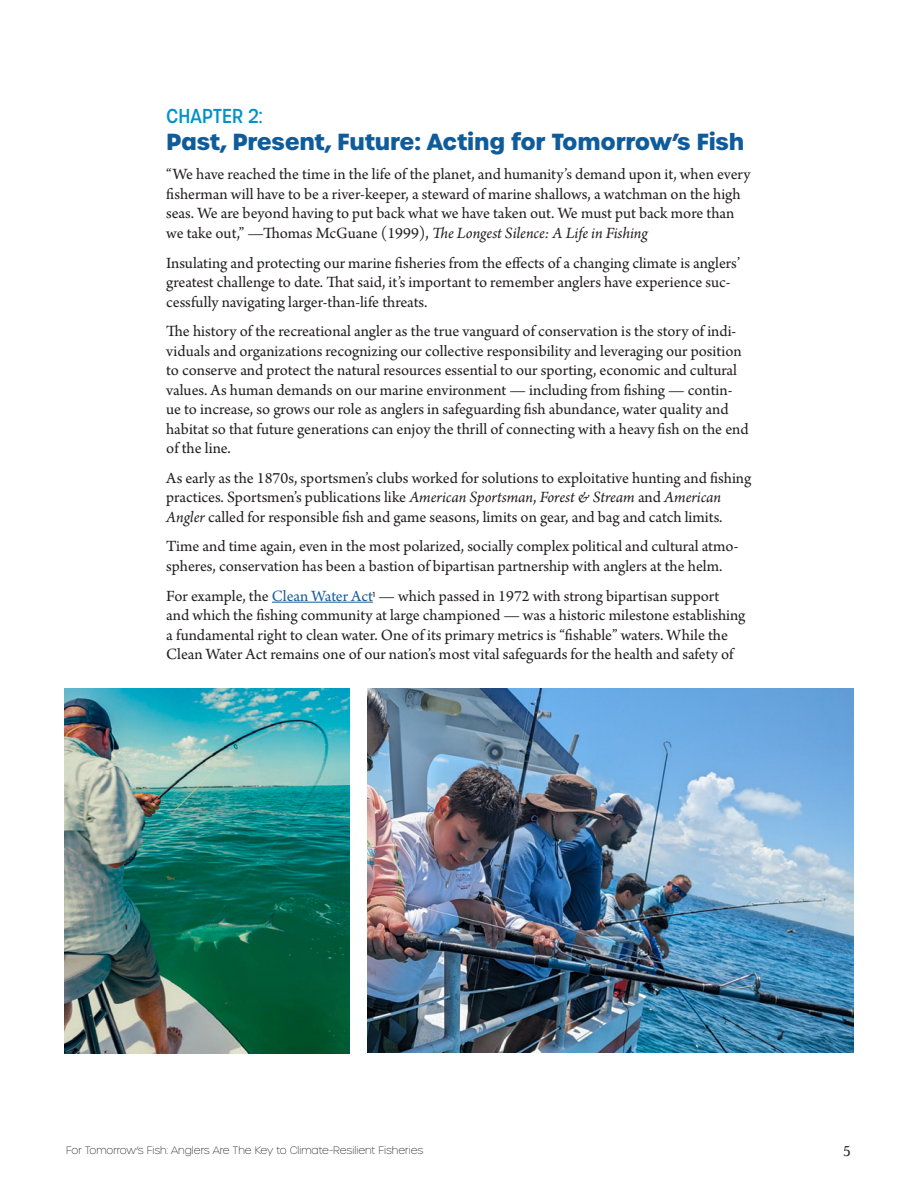
<style>
.page{position:relative;width:918px;height:1188px;background:#fff}
.page>*{position:absolute;margin:0;border:0;box-sizing:border-box;transform-origin:0 0}
.t1{font:700 22.5px "Urbane";letter-spacing:-.01em;color:#105c9b}
.t2{font:500 19.5px "Urbane Condensed";color:#0092c8}
.t3{font:16.5px/19.5px "Arno Pro";color:#231f20}
.t4{font:15px "Marion";color:#231f20}
.t5{font:100 10.5px "Urbane";color:#231f20}
.t6{font:500 7.05px "Urbane";color:#231f20}
.s1{font-style:italic}
.s2{color:#175d9e}
</style>
<div class="page">
<hr style="left:272px;top:602px;width:101px;height:1px;background:#175d9e">
<img style="left:65px;top:689px;width:284px;height:365px">
<img style="left:367px;top:688px;width:486px;height:365px">
<p class="t2" style="left:166px;top:103px;width:98px">CHAPTER 2:</p>
<p class="t1" style="left:166px;top:126px;width:580px">Past, Present, Future: Acting for Tomorrow’s Fish</p>
<p class="t3" style="left:166px;top:166px;width:586px">“We have reached the time in the life of the planet, and humanity’s demand upon it, when every fisherman will have to be a river-keeper, a steward of marine shallows, a watchman on the high seas. We are beyond having to put back what we have taken out. We must put back more than we take out,” —Thomas McGuane (1999), <span class="s1">The Longest Silence: A Life in Fishing</span></p>
<p class="t3" style="left:166px;top:254px;width:576px">Insulating and protecting our marine fisheries from the effects of a changing climate is anglers’ greatest challenge to date. That said, it’s important to remember anglers have experience suc&shy;cessfully navigating larger-than-life threats.</p>
<p class="t3" style="left:166px;top:322px;width:584px">The history of the recreational angler as the true vanguard of conservation is the story of indi&shy;viduals and organizations recognizing our collective responsibility and leveraging our position to conserve and protect the natural resources essential to our sporting, economic and cultural values. As human demands on our marine environment — including from fishing — contin&shy;ue to increase, so grows our role as anglers in safeguarding fish abundance, water quality and habitat so that future generations can enjoy the thrill of connecting with a heavy fish on the end of the line.</p>
<p class="t3" style="left:166px;top:469px;width:587px">As early as the 1870s, sportsmen’s clubs worked for solutions to exploitative hunting and fishing practices. Sportsmen’s publications like <span class="s1">American Sportsman</span>, <span class="s1">Forest &amp; Stream</span> and <span class="s1">American<br>Angler</span> called for responsible fish and game seasons, limits on gear, and bag and catch limits.</p>
<p class="t3" style="left:166px;top:538px;width:574px">Time and time again, even in the most polarized, socially complex political and cultural atmo&shy;spheres, conservation has been a bastion of bipartisan partnership with anglers at the helm.</p>
<p class="t3" style="left:166px;top:587px;width:555px">For example, the <span class="s2">Clean Water Act</span> — which passed in 1972 with strong bipartisan support</p>
<p class="t6" style="left:373px;top:589px;width:4px">1</p>
<p class="t3" style="left:166px;top:606px;width:581px">and which the fishing community at large championed — was a historic milestone establishing a fundamental right to clean water. One of its primary metrics is “fishable” waters. While the<br>Clean Water Act remains one of our nation’s most vital safeguards for the health and safety of</p>
<p class="t5" style="left:66px;top:1144px;width:359px">For Tomorrow’s Fish: Anglers Are The Key to Climate-Resilient Fisheries</p>
<p class="t4" style="left:844px;top:1143px;width:8px">5</p>
</div>
